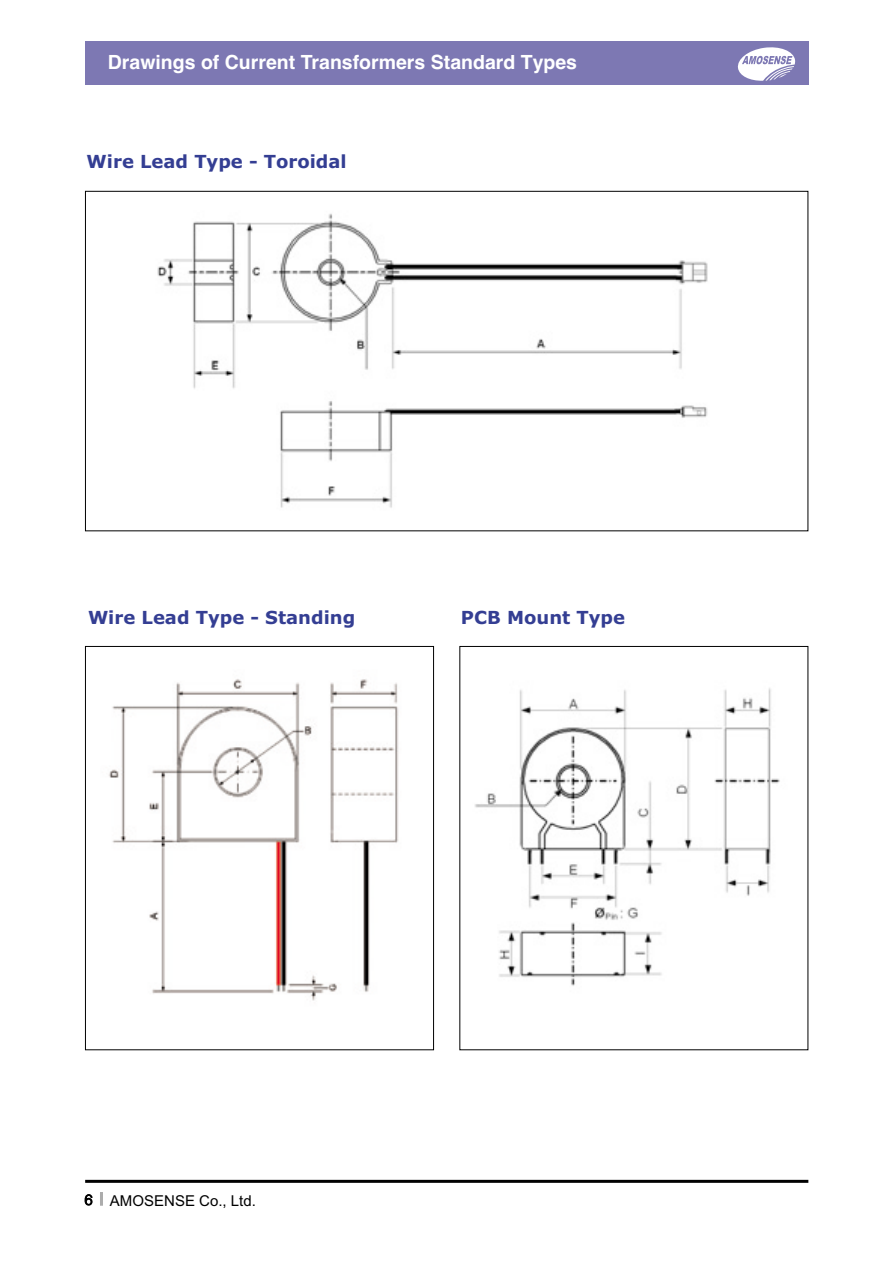
<style>
.page{position:relative;width:893px;height:1262px;background:#fff}
.page>*{position:absolute;margin:0;border:0;box-sizing:border-box;transform-origin:0 0}
.t1{font:700 19.5px "Helvetica";color:#fff}
.t2{font:700 18px "Verdana";color:#343e93}
.t3{font:15px "Arial";color:#000}
</style>
<div class="page">
<hr style="left:85px;top:1179px;width:723px;height:3px;background:#000">
<svg style="left:100px;top:1192px;width:3px;height:13px"></svg>
<img style="left:157px;top:213px;width:551px;height:295px">
<img style="left:474px;top:688px;width:306px;height:298px">
<div style="left:85px;top:42px;width:723px;height:43px;background:#7d78b3"></div>
<svg style="left:737px;top:47px;width:58px;height:34px"></svg>
<img style="left:109px;top:679px;width:290px;height:322px">
<div style="left:85px;top:646px;width:349px;height:404px;border:1px solid #000"></div>
<p class="t1" style="left:108px;top:55px;width:471px">Drawings of Current Transformers Standard Types</p>
<p class="t2" style="left:87px;top:155px;width:262px">Wire Lead Type - Toroidal</p>
<p class="t2" style="left:88px;top:610px;width:269px">Wire Lead Type - Standing</p>
<p class="t2" style="left:461px;top:610px;width:166px">PCB Mount Type</p>
<p class="t3" style="left:84px;top:1195px;width:173px"><sup>6</sup> AMOSENSE Co., Ltd.</p>
</div>
